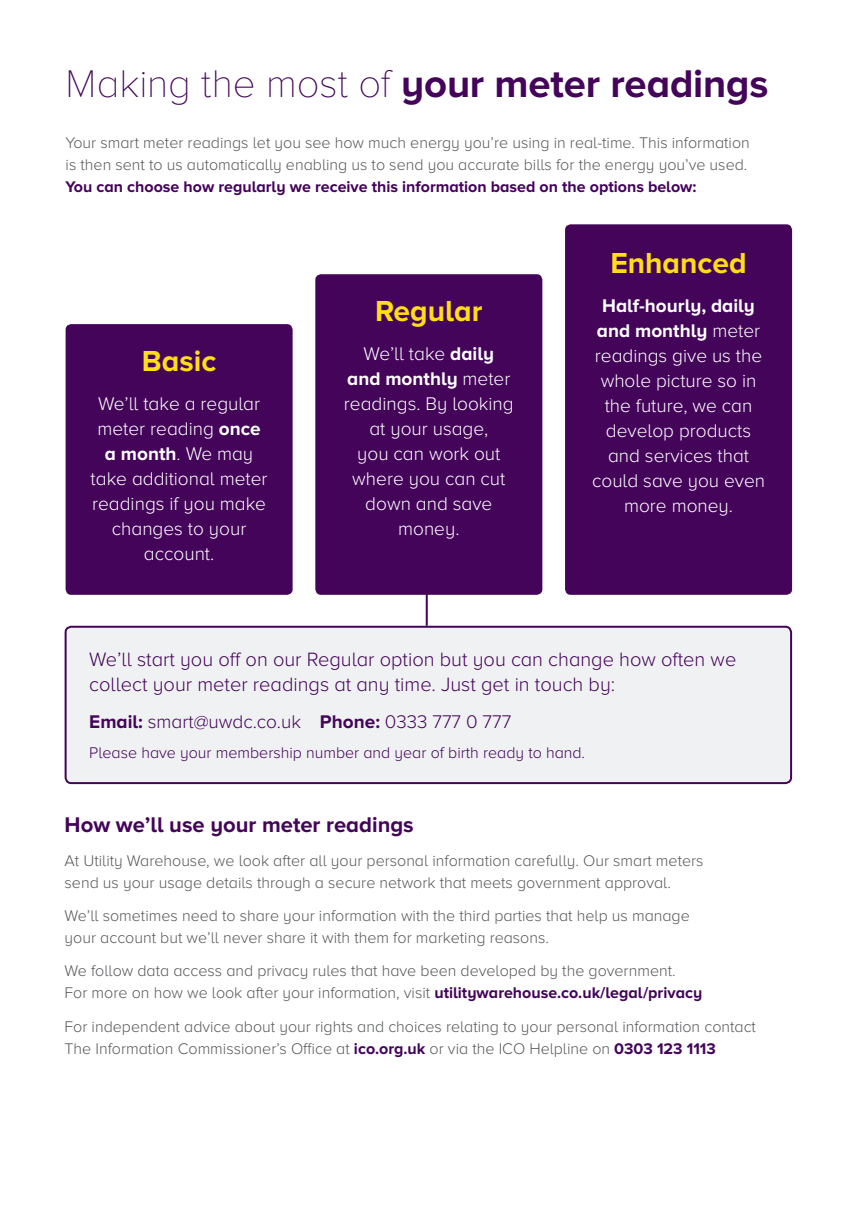
<style>
.page{position:relative;width:858px;height:1210px;background:#fff}
.page>*{position:absolute;margin:0;border:0;box-sizing:border-box;transform-origin:0 0}
.Heading{font:700 40px "Proxima Nova";letter-spacing:-.005em;color:#430459}
.Share_heading{font:700 30px "Proxima Nova";color:#ffdd17}
.Subhead{font:700 22px "Proxima Nova";color:#430459}
.Intro{font:300 20px/25px "Proxima Nova";color:#430459}
.Body_centred_white{font:300 19px/25px "Proxima Nova";color:#fff;text-align:center}
.Device_benefits_copy{font:300 19px "Proxima Nova";color:#430459}
.Device_benefits_copy-2{font:300 16px/22px "Proxima Nova";color:#57585a}
.Subhead-2{font:300 16px/22px "Proxima Nova";color:#57585a}
.Device_benefits_copy-3{font:300 16px "Proxima Nova";color:#430459}
.s1{font-family:"Proxima Nova T";font-weight:100}
.s2{font-weight:700;color:#430459}
.s3{font-weight:700}
</style>
<div class="page">
<div style="left:564px;top:224px;width:227px;height:371px;background:#430459;border-radius:6px"></div>
<div style="left:315px;top:274px;width:227px;height:321px;background:#430459;border-radius:6px"></div>
<div style="left:66px;top:324px;width:226px;height:271px;background:#430459;border-radius:6px"></div>
<div style="left:66px;top:627px;width:724px;height:156px;background:#f0f1f2;border-radius:6px"></div>
<div style="left:65px;top:626px;width:726px;height:158px;border:2px solid #430459;border-radius:6px"></div>
<hr style="left:425px;top:559px;width:2px;height:67px;background:#430459">
<p class="Heading" style="left:66px;top:61px;width:704px"><span class="s1">Making the most of</span> your meter readings</p>
<p class="Subhead-2" style="left:66px;top:131px;width:685px">Your smart meter readings let you see how much energy you’re using in real-time. This information is then sent to us automatically enabling us to send you accurate bills for the energy you’ve used.<br><span class="s2">You can choose how regularly we receive this information based on the options below:</span></p>
<p class="Share_heading" style="left:142px;top:343px;width:76px">Basic</p>
<p class="Body_centred_white" style="left:91px;top:391px;width:178px">We’ll take a regular meter reading <span class="s3">once a month</span>. We may take additional meter readings if you make changes to your account.</p>
<p class="Share_heading" style="left:375px;top:293px;width:109px">Regular</p>
<p class="Body_centred_white" style="left:344px;top:341px;width:171px">We’ll take <span class="s3">daily<br>and monthly</span> meter readings. By looking at your usage,<br>you can work out where you can cut down and save money.</p>
<p class="Share_heading" style="left:610px;top:245px;width:138px">Enhanced</p>
<p class="Body_centred_white" style="left:591px;top:293px;width:174px"><span class="s3">Half-hourly, daily and monthly</span> meter readings give us the whole picture so in the future, we can develop products and services that could save you even more money.</p>
<p class="Intro" style="left:89px;top:647px;width:648px">We’ll start you off on our Regular option but you can change how often we collect your meter readings at any time. Just get in touch by:</p>
<p class="Device_benefits_copy" style="left:89px;top:710px;width:423px"><span class="s3">Email:</span> smart@uwdc.co.uk <span class="s3">Phone:</span> 0333 777 0 777</p>
<p class="Device_benefits_copy-3" style="left:89px;top:744px;width:497px">Please have your membership number and year of birth ready to hand.</p>
<p class="Subhead" style="left:65px;top:812px;width:350px">How we’ll use your meter readings</p>
<p class="Device_benefits_copy-2" style="left:65px;top:849px;width:640px">At Utility Warehouse, we look after all your personal information carefully. Our smart meters send us your usage details through a secure network that meets government approval.</p>
<p class="Device_benefits_copy-2" style="left:65px;top:905px;width:626px">We’ll sometimes need to share your information with the third parties that help us manage your account but we’ll never share it with them for marketing reasons.</p>
<p class="Device_benefits_copy-2" style="left:65px;top:960px;width:638px">We follow data access and privacy rules that have been developed by the government.<br>For more on how we look after your information, visit <span class="s2">utilitywarehouse.co.uk/legal/privacy</span></p>
<p class="Device_benefits_copy-2" style="left:65px;top:1015px;width:692px">For independent advice about your rights and choices relating to your personal information contact<br>The Information Commissioner’s Office at <span class="s2">ico.org.uk</span> or via the ICO Helpline on <span class="s2">0303 123 1113</span></p>
</div>
